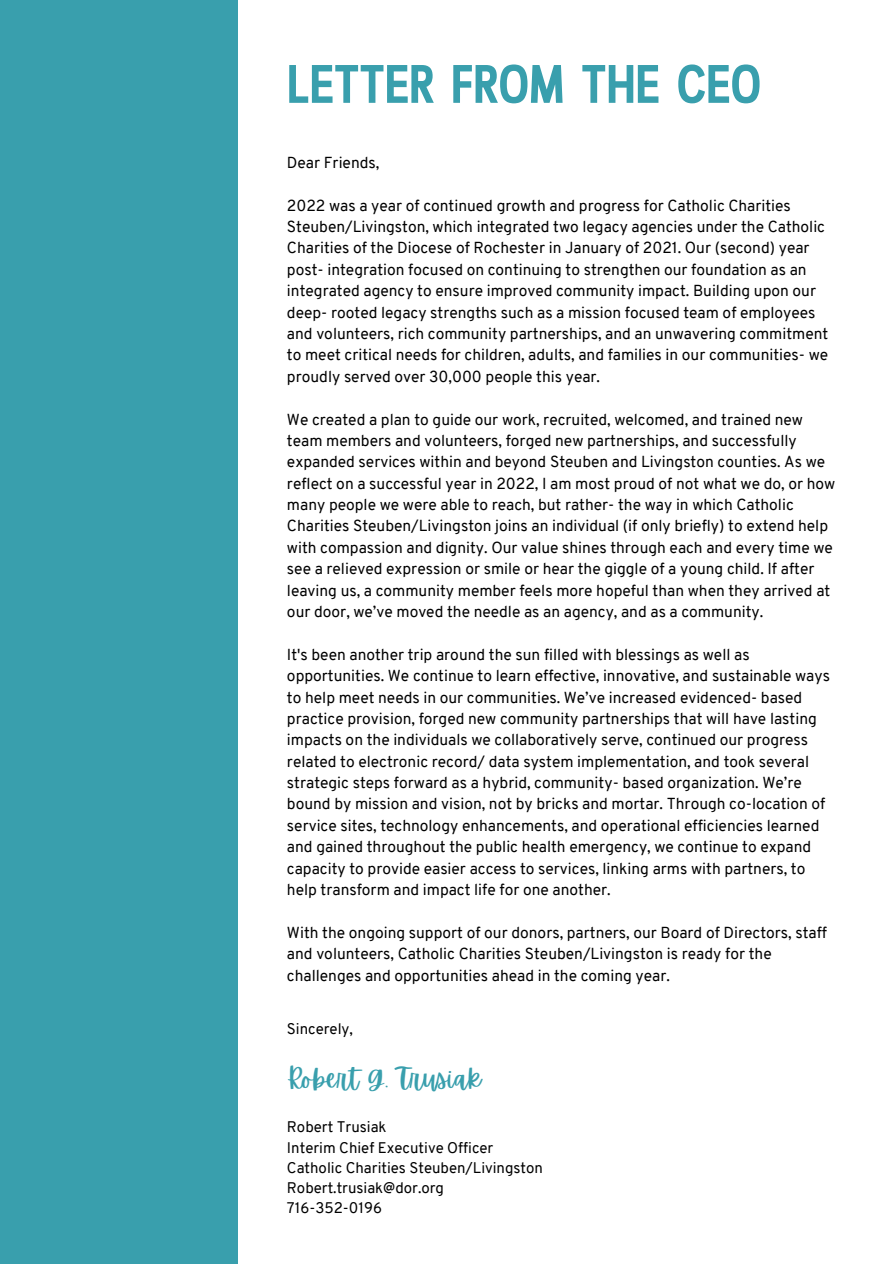
<style>
.page{position:relative;width:893px;height:1264px;background:#fff}
.page>*{position:absolute;margin:0;border:0;box-sizing:border-box;transform-origin:0 0}
.t1{font:700 54px "Cloud Cond";color:#399fad}
.t2{font:27px "Apricots";color:#399fad}
.t3{font:15.6px/21.3px "Overpass";color:#000}
.t4{font:15px "Overpass";color:#000}
</style>
<div class="page">
<div style="left:0;top:0;width:238px;height:1263px;background:#399fad"></div>
<p class="t1" style="left:287px;top:63px;width:475px">LETTER FROM THE CEO</p>
<p class="t3" style="left:287px;top:153px;width:94px">Dear Friends,</p>
<p class="t3" style="left:287px;top:196px;width:542px">2022 was a year of continued growth and progress for Catholic Charities Steuben/Livingston, which integrated two legacy agencies under the Catholic Charities of the Diocese of Rochester in January of 2021. Our (second) year post- integration focused on continuing to strengthen our foundation as an integrated agency to ensure improved community impact. Building upon our deep- rooted legacy strengths such as a mission focused team of employees and volunteers, rich community partnerships, and an unwavering commitment to meet critical needs for children, adults, and families in our communities- we proudly served over 30,000 people this year.</p>
<p class="t3" style="left:287px;top:410px;width:550px">We created a plan to guide our work, recruited, welcomed, and trained new team members and volunteers, forged new partnerships, and successfully expanded services within and beyond Steuben and Livingston counties. As we reflect on a successful year in 2022, I am most proud of not what we do, or how many people we were able to reach, but rather- the way in which Catholic Charities Steuben/Livingston joins an individual (if only briefly) to extend help with compassion and dignity. Our value shines through each and every time we see a relieved expression or smile or hear the giggle of a young child. If after leaving us, a community member feels more hopeful than when they arrived at our door, we’ve moved the needle as an agency, and as a community.</p>
<p class="t3" style="left:287px;top:645px;width:544px">It's been another trip around the sun filled with blessings as well as opportunities. We continue to learn effective, innovative, and sustainable ways to help meet needs in our communities. We’ve increased evidenced- based practice provision, forged new community partnerships that will have lasting impacts on the individuals we collaboratively serve, continued our progress related to electronic record/ data system implementation, and took several strategic steps forward as a hybrid, community- based organization. We’re bound by mission and vision, not by bricks and mortar. Through co-location of service sites, technology enhancements, and operational efficiencies learned and gained throughout the public health emergency, we continue to expand capacity to provide easier access to services, linking arms with partners, to help transform and impact life for one another.</p>
<p class="t3" style="left:287px;top:923px;width:541px">With the ongoing support of our donors, partners, our Board of Directors, staff and volunteers, Catholic Charities Steuben/Livingston is ready for the challenges and opportunities ahead in the coming year.</p>
<p class="t4" style="left:287px;top:1023px;width:67px">Sincerely,</p>
<p class="t2" style="left:287px;top:1063px;width:195px">Robert G. Trusiak</p>
<p class="t4" style="left:287px;top:1121px;width:101px">Robert Trusiak</p>
<p class="t4" style="left:287px;top:1141px;width:208px">Interim Chief Executive Officer</p>
<p class="t4" style="left:287px;top:1161px;width:257px">Catholic Charities Steuben/Livingston</p>
<p class="t4" style="left:287px;top:1181px;width:158px">Robert.trusiak@dor.org</p>
<p class="t4" style="left:287px;top:1202px;width:96px">716-352-0196</p>
</div>
